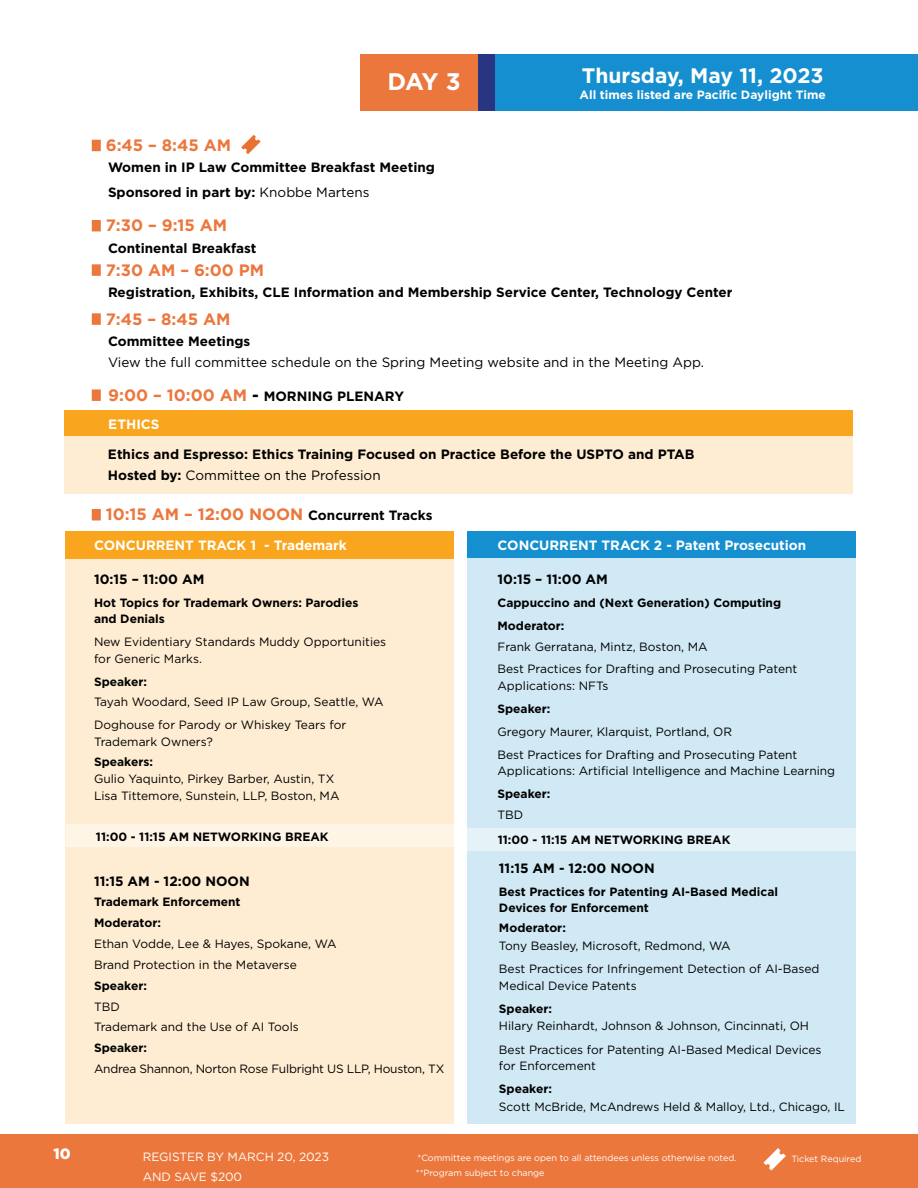
<style>
.page{position:relative;width:918px;height:1188px;background:#fff}
.page>*{position:absolute;margin:0;border:0;box-sizing:border-box;transform-origin:0 0}
.t1{font:700 24px "Gotham";color:#fff}
.t2{font:700 21px "Gotham";color:#fff}
.t3{font:700 16.5px "Gotham";color:#eb773d}
.t4{font:900 15px "Gotham";color:#fff}
.t5{font:700 13.5px/24.5px "Gotham";color:#000}
.t6{font:13.5px "Gotham";color:#000}
.t7{font:700 13.5px "Gotham";color:#fff}
.t8{font:12px/23px "Gotham";color:#000}
.t9{font:700 12px/16.5px "Gotham";color:#000}
.t10{font:12px "Gotham";letter-spacing:-.02em;color:#000}
.t11{font:700 12px "Gotham";color:#fff}
.t12{font:12px/19.5px "Gotham";letter-spacing:-.005em;color:#fff}
.t13{font:9px "Gotham";color:#fff}
.s1{font-weight:400}
.s2{font-size:16.5px;color:#eb773d}
.s3{font-size:16.5px}
.s4{color:#fff}
.s5{font-size:13.5px;color:#000}
</style>
<div class="page">
<div style="left:0;top:1134px;width:918px;height:54px;background:#eb773d"></div>
<svg style="left:763px;top:1148px;width:23px;height:23px"></svg>
<div style="left:361px;top:54px;width:430px;height:57px;background:#eb773d"></div>
<div style="left:488px;top:54px;width:430px;height:57px;background:#158fcf"></div>
<div style="left:478px;top:54px;width:16px;height:57px;background:#283583"></div>
<div style="left:92px;top:140px;width:9px;height:11px;background:#eb773d"></div>
<svg style="left:241px;top:135px;width:20px;height:19px"></svg>
<div style="left:92px;top:220px;width:9px;height:11px;background:#eb773d"></div>
<div style="left:92px;top:264px;width:9px;height:12px;background:#eb773d"></div>
<div style="left:92px;top:313px;width:9px;height:12px;background:#eb773d"></div>
<div style="left:92px;top:509px;width:9px;height:11px;background:#eb773d"></div>
<div style="left:65px;top:531px;width:389px;height:592px;background:#feedd2"></div>
<div style="left:65px;top:531px;width:389px;height:28px;background:#f9a51e"></div>
<div style="left:467px;top:531px;width:389px;height:592px;background:#d0e9f5"></div>
<div style="left:467px;top:531px;width:389px;height:27px;background:#158fcf"></div>
<div style="left:467px;top:829px;width:389px;height:22px;background:#e5f3f9"></div>
<div style="left:65px;top:435px;width:788px;height:59px;background:#feedd2"></div>
<div style="left:65px;top:410px;width:788px;height:26px;background:#f9a51e"></div>
<div style="left:92px;top:389px;width:9px;height:12px;background:#eb773d"></div>
<div style="left:66px;top:825px;width:389px;height:22px;background:#fef5e6"></div>
<h1 class="t1" style="left:388px;top:67px;width:75px">DAY 3</h1>
<h2 class="t2" style="left:582px;top:62px;width:243px">Thursday, May 11, 2023</h2>
<p class="t11" style="left:580px;top:88px;width:248px">All times listed are Pacific Daylight Time</p>
<h3 class="t3" style="left:106px;top:135px;width:127px">6:45 – 8:45 AM</h3>
<p class="t5" style="left:108px;top:155px;width:328px">Women in IP Law Committee Breakfast Meeting<br>Sponsored in part by: <span class="s1">Knobbe Martens</span></p>
<h3 class="t3" style="left:106px;top:216px;width:123px">7:30 – 9:15 AM</h3>
<p class="t5" style="left:108px;top:236px;width:150px">Continental Breakfast</p>
<h3 class="t3" style="left:106px;top:260px;width:160px">7:30 AM – 6:00 PM</h3>
<p class="t5" style="left:108px;top:280px;width:626px">Registration, Exhibits, CLE Information and Membership Service Center, Technology Center</p>
<h3 class="t3" style="left:106px;top:309px;width:126px">7:45 – 8:45 AM</h3>
<p class="t5" style="left:108px;top:329px;width:144px">Committee Meetings</p>
<p class="t6" style="left:108px;top:354px;width:598px">View the full committee schedule on the Spring Meeting website and in the Meeting App.</p>
<p class="t5" style="left:108px;top:382px;width:297px;line-height:27.8px"><span class="s2">9:00 – 10:00 AM</span> <span class="s3">-</span> MORNING PLENARY<br><span class="s4">ETHICS</span></p>
<p class="t5" style="left:108px;top:443px;width:588px;line-height:21px">Ethics and Espresso: Ethics Training Focused on Practice Before the USPTO and PTAB<br>Hosted by: <span class="s1">Committee on the Profession</span></p>
<h3 class="t3" style="left:106px;top:505px;width:328px">10:15 AM – 12:00 NOON <span class="s5">Concurrent Tracks</span></h3>
<p class="t7" style="left:94px;top:538px;width:254px">CONCURRENT TRACK 1 - Trademark</p>
<p class="t5" style="left:94px;top:567px;width:112px">10:15 – 11:00 AM</p>
<p class="t9" style="left:94px;top:594px;width:266px">Hot Topics for Trademark Owners: Parodies and Denials</p>
<p class="t8" style="left:94px;top:634px;width:294px;line-height:16.5px">New Evidentiary Standards Muddy Opportunities for Generic Marks.</p>
<p class="t9" style="left:94px;top:673px;width:54px">Speaker:</p>
<p class="t8" style="left:94px;top:691px;width:291px">Tayah Woodard, Seed IP Law Group, Seattle, WA<br>Doghouse for Parody or Whiskey Tears for</p>
<p class="t8" style="left:94px;top:730px;width:120px">Trademark Owners?</p>
<p class="t9" style="left:94px;top:753px;width:60px">Speakers:</p>
<p class="t8" style="left:94px;top:771px;width:247px;line-height:16.5px">Gulio Yaquinto, Pirkey Barber, Austin, TX<br>Lisa Tittemore, Sunstein, LLP, Boston, MA</p>
<p class="t9" style="left:96px;top:828px;width:234px">11:00 - 11:15 AM NETWORKING BREAK</p>
<p class="t5" style="left:94px;top:869px;width:157px">11:15 AM - 12:00 NOON</p>
<p class="t9" style="left:94px;top:892px;width:148px;line-height:20.9px">Trademark Enforcement<br>Moderator:</p>
<p class="t8" style="left:94px;top:933px;width:244px;line-height:20.9px">Ethan Vodde, Lee &amp; Hayes, Spokane, WA<br>Brand Protection in the Metaverse</p>
<p class="t9" style="left:94px;top:977px;width:54px">Speaker:</p>
<p class="t8" style="left:94px;top:996px;width:206px;line-height:20.9px">TBD<br>Trademark and the Use of AI Tools</p>
<p class="t9" style="left:94px;top:1040px;width:54px">Speaker:</p>
<p class="t10" style="left:94px;top:1062px;width:352px">Andrea Shannon, Norton Rose Fulbright US LLP, Houston, TX</p>
<p class="t7" style="left:498px;top:538px;width:310px">CONCURRENT TRACK 2 - Patent Prosecution</p>
<p class="t5" style="left:498px;top:567px;width:112px">10:15 – 11:00 AM</p>
<p class="t9" style="left:498px;top:591px;width:285px;line-height:23px">Cappuccino and (Next Generation) Computing<br>Moderator:</p>
<p class="t8" style="left:498px;top:635px;width:301px">Frank Gerratana, Mintz, Boston, MA<br>Best Practices for Drafting and Prosecuting Patent</p>
<p class="t8" style="left:498px;top:674px;width:113px">Applications: NFTs</p>
<p class="t9" style="left:498px;top:700px;width:54px">Speaker:</p>
<p class="t8" style="left:498px;top:720px;width:301px">Gregory Maurer, Klarquist, Portland, OR<br>Best Practices for Drafting and Prosecuting Patent</p>
<p class="t8" style="left:498px;top:760px;width:339px">Applications: Artificial Intelligence and Machine Learning</p>
<p class="t9" style="left:498px;top:786px;width:54px">Speaker:</p>
<p class="t8" style="left:498px;top:803px;width:27px">TBD</p>
<p class="t9" style="left:498px;top:831px;width:234px">11:00 - 11:15 AM NETWORKING BREAK</p>
<p class="t5" style="left:499px;top:856px;width:157px">11:15 AM - 12:00 NOON</p>
<p class="t9" style="left:499px;top:883px;width:281px">Best Practices for Patenting AI-Based Medical<br>Devices for Enforcement</p>
<p class="t9" style="left:499px;top:920px;width:68px">Moderator:</p>
<p class="t8" style="left:499px;top:934px;width:322px">Tony Beasley, Microsoft, Redmond, WA<br>Best Practices for Infringement Detection of AI-Based</p>
<p class="t8" style="left:499px;top:974px;width:139px">Medical Device Patents</p>
<p class="t9" style="left:499px;top:1000px;width:54px">Speaker:</p>
<p class="t8" style="left:499px;top:1014px;width:324px">Hilary Reinhardt, Johnson &amp; Johnson, Cincinnati, OH<br>Best Practices for Patenting AI-Based Medical Devices</p>
<p class="t8" style="left:499px;top:1054px;width:99px">for Enforcement</p>
<p class="t9" style="left:499px;top:1081px;width:54px">Speaker:</p>
<p class="t8" style="left:499px;top:1095px;width:348px">Scott McBride, McAndrews Held &amp; Malloy, Ltd., Chicago, IL</p>
<p class="t4" style="left:54px;top:1145px;width:19px">10</p>
<p class="t12" style="left:143px;top:1147px;width:188px">REGISTER BY MARCH 20, 2023<br>AND SAVE $200</p>
<p class="t13" style="left:418px;top:1153px;width:321px">*Committee meetings are open to all attendees unless otherwise noted.</p>
<p class="t13" style="left:791px;top:1153px;width:71px">Ticket Required</p>
<p class="t13" style="left:416px;top:1168px;width:130px">**Program subject to change</p>
</div>
